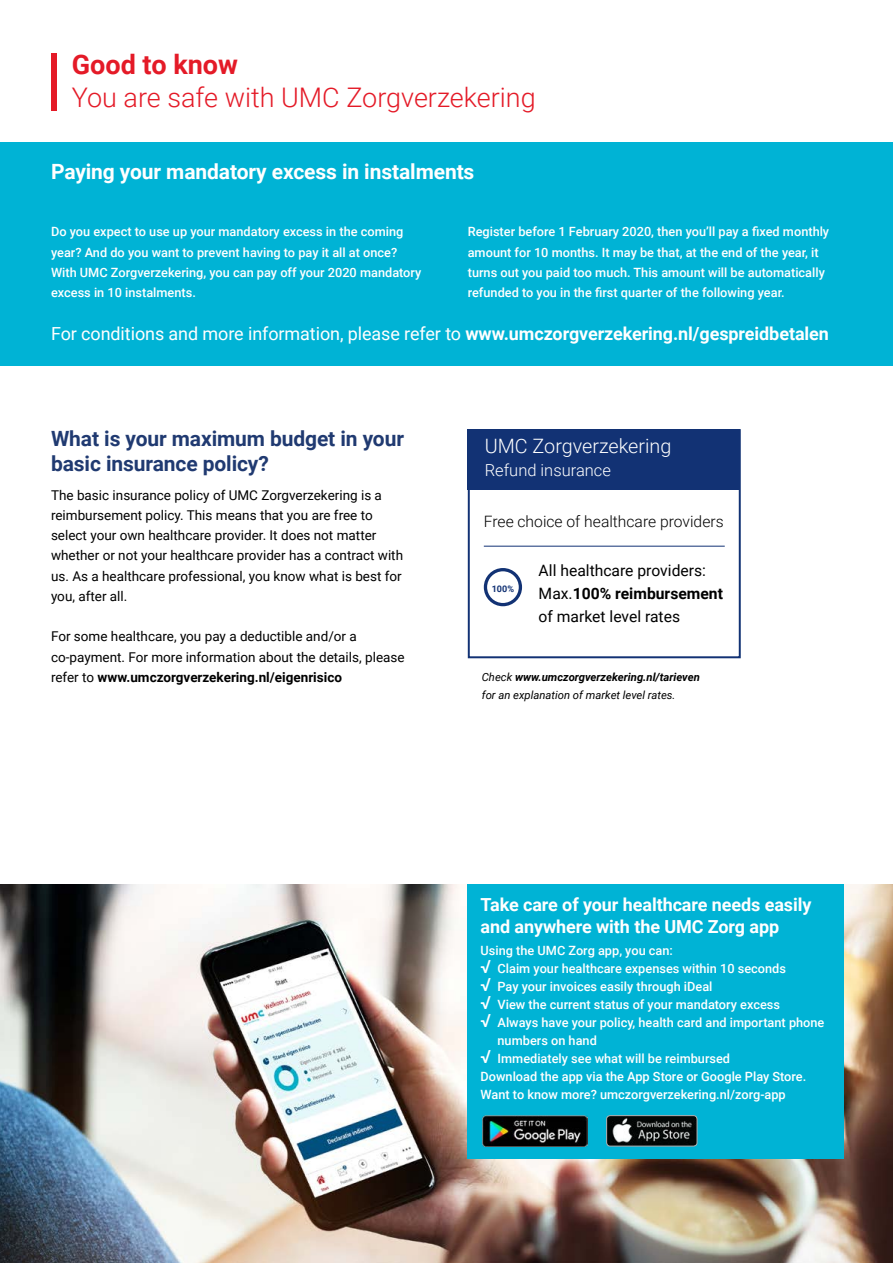
<style>
.page{position:relative;width:893px;height:1263px;background:#fff}
.page>*{position:absolute;margin:0;border:0;box-sizing:border-box;transform-origin:0 0}
.H2_subkop{font:300 27px "Roboto";color:#e41a27}
.H2_kop{font:700 27px "Roboto";color:#e41a27}
.H3_kop{font:700 21px/25.5px "Roboto";letter-spacing:-.005em;color:#203a71}
.H3_kop_wit{font:700 21px "Roboto";letter-spacing:-.005em;color:#fff}
.t1{font:300 19.8px "Roboto";color:#fff}
.H4_kop_wit{font:18px "Roboto";letter-spacing:-.005em;color:#fff}
.H4_kop_wit-2{font:700 18px/22.5px "Roboto";letter-spacing:-.005em;color:#fff}
.t2{font:300 16.5px "Roboto";color:#fff}
.t3{font:15.6px/23.1px "Roboto";color:#000}
.t4{font:300 15.6px "Roboto";color:#000}
.Wijziging_plat{font:13.5px/20.2px "Roboto";color:#000}
._7_plat_wit{font:500 12.75px/20.2px "Roboto";color:#fff}
._10_kijk_op{font:italic 700 11.25px "Roboto";color:#000}
._10_kijk_op-2{font:italic 11.25px "Roboto";color:#000}
.t5{font:700 9.15px "Roboto";color:#123274}
.s1{font-weight:700}
.s2{font-weight:400}
.s3{font-size:18px}
</style>
<div class="page">
<div style="left:0;top:142px;width:893px;height:224px;background:#00b3d5"></div>
<div style="left:51px;top:53px;width:6px;height:57px;background:#e41a27"></div>
<img style="left:0;top:884px;width:893px;height:379px">
<div style="left:468px;top:884px;width:376px;height:275px;background:#00b3d5"></div>
<img style="left:483px;top:1115px;width:105px;height:31px">
<img style="left:607px;top:1115px;width:90px;height:31px">
<div style="left:606px;top:1115px;width:91px;height:31px;border:1px solid #b3b2b2;border-radius:4px"></div>
<hr style="left:484px;top:546px;width:241px;height:1px;background:#123274">
<div style="left:468px;top:429px;width:273px;height:229px;border:2px solid #123274"></div>
<div style="left:468px;top:429px;width:272px;height:61px;background:#123274"></div>
<div style="left:484px;top:568px;width:38px;height:38px;border:3px solid #123274;border-radius:50%"></div>
<p class="H2_kop" style="left:72px;top:46px;width:168px">Good to know</p>
<p class="H2_subkop" style="left:72px;top:79px;width:465px">You are safe with UMC Zorgverzekering</p>
<p class="H3_kop_wit" style="left:51px;top:157px;width:425px">Paying your mandatory excess in instalments</p>
<p class="_7_plat_wit" style="left:51px;top:221px;width:372px">Do you expect to use up your mandatory excess in the coming year? And do you want to prevent having to pay it all at once?<br>With UMC Zorgverzekering, you can pay off your 2020 mandatory excess in 10 instalments.</p>
<p class="_7_plat_wit" style="left:468px;top:221px;width:363px">Register before 1 February 2020, then you’ll pay a fixed monthly amount for 10 months. It may be that, at the end of the year, it turns out you paid too much. This amount will be automatically refunded to you in the first quarter of the following year.</p>
<p class="H4_kop_wit" style="left:51px;top:321px;width:779px">For conditions and more information, please refer to <span class="s1">www.umczorgverzekering.nl/gespreidbetalen</span></p>
<p class="H3_kop" style="left:51px;top:425px;width:354px">What is your maximum budget in your basic insurance policy?</p>
<p class="Wijziging_plat" style="left:51px;top:484px;width:354px">The basic insurance policy of UMC Zorgverzekering is a reimbursement policy. This means that you are free to select your own healthcare provider. It does not matter whether or not your healthcare provider has a contract with us. As a healthcare professional, you know what is best for you, after all.</p>
<p class="Wijziging_plat" style="left:51px;top:626px;width:355px">For some healthcare, you pay a deductible and/or a co-payment. For more information about the details, please refer to <span class="s1">www.umczorgverzekering.nl/eigenrisico</span></p>
<p class="t1" style="left:485px;top:432px;width:188px">UMC Zorgverzekering</p>
<p class="t2" style="left:485px;top:459px;width:128px">Refund insurance</p>
<p class="t4" style="left:484px;top:511px;width:241px">Free choice of healthcare providers</p>
<p class="t3" style="left:539px;top:558px;width:169px">All healthcare providers:</p>
<p class="t3" style="left:539px;top:581px;width:186px">Max.<span class="s1">100% reimbursement </span>of market level rates</p>
<p class="t5" style="left:492px;top:582px;width:24px">100%</p>
<p class="_10_kijk_op" style="left:482px;top:669px;width:220px"><span class="s2">Check</span> www.umczorgverzekering.nl/tarieven</p>
<p class="_10_kijk_op-2" style="left:482px;top:687px;width:195px">for an explanation of market level rates.</p>
<p class="H4_kop_wit-2" style="left:481px;top:892px;width:332px">Take care of your healthcare needs easily and anywhere with the UMC Zorg app</p>
<p class="_7_plat_wit" style="left:481px;top:940px;width:194px">Using the UMC Zorg app, you can:</p>
<p class="_7_plat_wit" style="left:481px;top:958px;width:307px"><span class="s3">√</span> Claim your healthcare expenses within 10 seconds</p>
<p class="_7_plat_wit" style="left:481px;top:976px;width:233px"><span class="s3">√</span> Pay your invoices easily through iDeal</p>
<p class="_7_plat_wit" style="left:481px;top:994px;width:301px"><span class="s3">√</span> View the current status of your mandatory excess</p>
<p class="_7_plat_wit" style="left:498px;top:1013px;width:328px;line-height:18px;text-indent:-17px"><span class="s3">√</span> Always have your policy, health card and important phone numbers on hand</p>
<p class="_7_plat_wit" style="left:481px;top:1048px;width:251px"><span class="s3">√</span> Immediately see what will be reimbursed</p>
<p class="_7_plat_wit" style="left:481px;top:1067px;width:327px;line-height:18px">Download the app via the App Store or Google Play Store.<br>Want to know more? umczorgverzekering.nl/zorg-app</p>
</div>
